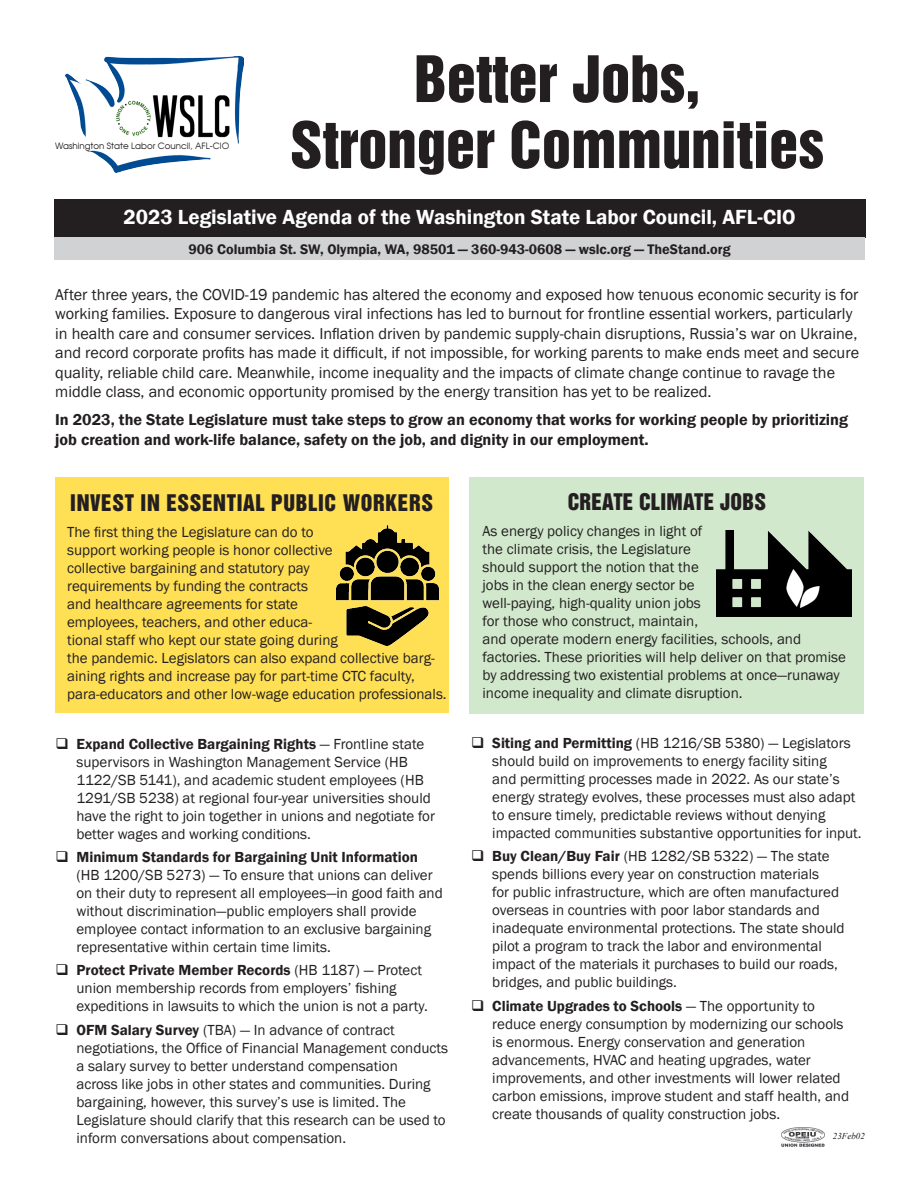
<style>
.page{position:relative;width:918px;height:1188px;background:#fff}
.page>*{position:absolute;margin:0;border:0;box-sizing:border-box;transform-origin:0 0}
.t1{font:58.5px "Switzerland Inserat Plain";color:#231f20}
.t2{font:600 21px "Franklin Gothic";color:#fff}
.t3{font:21px "Switzerland Inserat Plain";letter-spacing:.03em;color:#231f20}
.t4{font:21px "Switzerland Inserat Plain";letter-spacing:.01em;color:#231f20}
.t5{font:16.2px/19.5px "Franklin Gothic";color:#231f20}
.t6{font:600 16.2px/19.5px "Franklin Gothic";color:#231f20}
.t7{font:15px/18px "Franklin Gothic";color:#231f20}
.t8{font:600 14.25px "Franklin Gothic";color:#231f20}
.t9{font:italic 9px "Times New Roman";color:#231f20}
.t10{font:8.7px "Avalon Plain";color:#231f20}
.s1{font-weight:600}
</style>
<div class="page">
<div style="left:54px;top:199px;width:811px;height:39px;background:#231f20"></div>
<div style="left:470px;top:478px;width:394px;height:236px;background:#d1e8cc"></div>
<div style="left:55px;top:477px;width:393px;height:236px;background:#ffdf54"></div>
<div style="left:54px;top:237px;width:810px;height:23px;background:#d1d2d4"></div>
<img style="left:782px;top:1128px;width:43px;height:18px">
<img style="left:336px;top:525px;width:102px;height:120px">
<img style="left:65px;top:57px;width:178px;height:116px">
<img style="left:717px;top:530px;width:135px;height:87px">
<p class="t10" style="left:55px;top:140px;width:176px">Washington State Labor Council, AFL-CIO</p>
<p class="t1" style="left:414px;top:44px;width:287px">Better Jobs,</p>
<p class="t1" style="left:290px;top:110px;width:536px">Stronger Communities</p>
<p class="t2" style="left:123px;top:204px;width:674px">2023 Legislative Agenda of the Washington State Labor Council, AFL-CIO</p>
<p class="t8" style="left:188px;top:240px;width:544px">906 Columbia St. SW, Olympia, WA, 98501 — 360-943-0608 — wslc.org — TheStand.org</p>
<p class="t5" style="left:55px;top:285px;width:805px">After three years, the COVID-19 pandemic has altered the economy and exposed how tenuous economic security is for working families. Exposure to dangerous viral infections has led to burnout for frontline essential workers, particularly in health care and consumer services. Inflation driven by pandemic supply-chain disruptions, Russia’s war on Ukraine, and record corporate profits has made it difficult, if not impossible, for working parents to make ends meet and secure quality, reliable child care. Meanwhile, income inequality and the impacts of climate change continue to ravage the middle class, and economic opportunity promised by the energy transition has yet to be realized.</p>
<p class="t6" style="left:55px;top:410px;width:794px">In 2023, the State Legislature must take steps to grow an economy that works for working people by prioritizing job creation and work-life balance, safety on the job, and dignity in our employment.</p>
<p class="t3" style="left:70px;top:490px;width:364px">INVEST IN ESSENTIAL PUBLIC WORKERS</p>
<p class="t7" style="left:67px;top:523px;width:381px">The first thing the Legislature can do to<br>support working people is honor collective<br>collective bargaining and statutory pay<br>requirements by funding the contracts<br>and healthcare agreements for state<br>employees, teachers, and other educa-<br>tional staff who kept our state going during<br>the pandemic. Legislators can also expand collective barg&shy;aining rights and increase pay for part-time CTC faculty, para-educators and other low-wage education professionals.</p>
<p class="t7" style="left:76px;top:735px;width:360px;text-indent:-21px">❑ <span class="s1">Expand Collective Bargaining Rights</span> — Frontline state supervisors in Washington Management Service (HB 1122/SB 5141), and academic student employees (HB 1291/SB 5238) at regional four-year universities should have the right to join together in unions and negotiate for better wages and working conditions.</p>
<p class="t7" style="left:76px;top:848px;width:368px;text-indent:-21px">❑ <span class="s1">Minimum Standards for Bargaining Unit Information </span>(HB 1200/SB 5273) — To ensure that unions can deliver on their duty to represent all employees—in good faith and without discrimination—public employers shall provide employee contact information to an exclusive bargaining representative within certain time limits.</p>
<p class="t7" style="left:76px;top:962px;width:353px;text-indent:-21px">❑ <span class="s1">Protect Private Member Records</span> (HB 1187) — Protect union membership records from employers’ fishing expeditions in lawsuits to which the union is not a party.</p>
<p class="t7" style="left:76px;top:1021px;width:373px;text-indent:-21px">❑ <span class="s1">OFM Salary Survey</span> (TBA) — In advance of contract negotiations, the Office of Financial Management conducts a salary survey to better understand compensation<br>across like jobs in other states and communities. During bargaining, however, this survey’s use is limited. The Legislature should clarify that this research can be used to inform conversations about compensation.</p>
<p class="t4" style="left:568px;top:489px;width:200px">CREATE CLIMATE JOBS</p>
<p class="t7" style="left:483px;top:522px;width:365px">As energy policy changes in light of<br>the climate crisis, the Legislature<br>should support the notion that the<br>jobs in the clean energy sector be<br>well-paying, high-quality union jobs<br>for those who construct, maintain,<br>and operate modern energy facilities, schools, and factories. These priorities will help deliver on that promise by addressing two existential problems at once—runaway income inequality and climate disruption.</p>
<p class="t7" style="left:492px;top:734px;width:371px;text-indent:-21px">❑ <span class="s1">Siting and Permitting</span> (HB 1216/SB 5380) — Legislators should build on improvements to energy facility siting<br>and permitting processes made in 2022. As our state’s energy strategy evolves, these processes must also adapt to ensure timely, predictable reviews without denying impacted communities substantive opportunities for input.</p>
<p class="t7" style="left:492px;top:847px;width:354px;text-indent:-21px">❑ <span class="s1">Buy Clean/Buy Fair</span> (HB 1282/SB 5322) — The state spends billions every year on construction materials<br>for public infrastructure, which are often manufactured overseas in countries with poor labor standards and inadequate environmental protections. The state should pilot a program to track the labor and environmental impact of the materials it purchases to build our roads, bridges, and public buildings.</p>
<p class="t7" style="left:492px;top:997px;width:358px;text-indent:-21px">❑ <span class="s1">Climate Upgrades to Schools</span> — The opportunity to reduce energy consumption by modernizing our schools is enormous. Energy conservation and generation advancements, HVAC and heating upgrades, water improvements, and other investments will lower related carbon emissions, improve student and staff health, and create thousands of quality construction jobs.</p>
<p class="t9" style="left:833px;top:1130px;width:33px">23Feb02</p>
</div>
